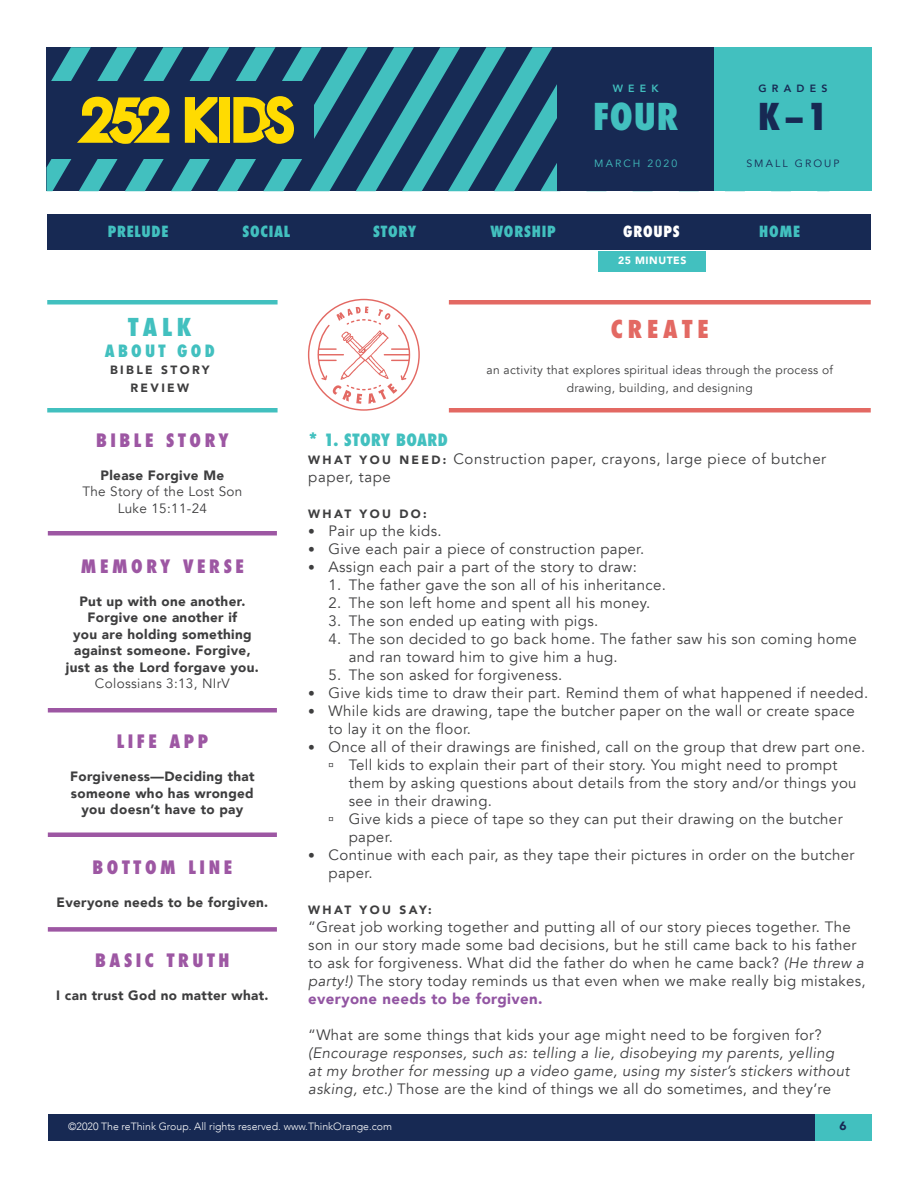
<style>
.page{position:relative;width:918px;height:1188px;background:#fff}
.page>*{position:absolute;margin:0;border:0;box-sizing:border-box;transform-origin:0 0}
.t1{font:800 condensed 36px "Futura";color:#42c0bf}
.t2{font:800 condensed 36px "Futura";color:#172953}
.t3{font:800 condensed 24px "Futura";letter-spacing:.2em;color:#e36963}
.t4{font:800 condensed 24px "Futura";color:#42c0bf}
.t5{font:800 condensed 18px "Futura";letter-spacing:.2em;color:#9d57a3}
.Paragraph_Style_1{font:800 condensed 16.5px "Futura";letter-spacing:.03em;color:#42c0bf}
.Paragraph_Style_1-2{font:800 condensed 16.5px "Futura";letter-spacing:.2em;color:#42c0bf}
.Paragraph_Style_1-3{font:15px/18px "Avenir";letter-spacing:.025em;color:#3e3e3f}
.Paragraph_Style_1-4{font:italic 15px/18px "Avenir";letter-spacing:.025em;color:#3e3e3f}
.t6{font:800 condensed 15px "Futura";letter-spacing:.05em;color:#42c0bf}
.t7{font:800 condensed 15px "Futura";letter-spacing:.05em;color:#fff}
.t8{font:900 13.5px/16.5px "Avenir";letter-spacing:.025em;color:#3e3e3f;text-align:center}
.t9{font:13.5px/16.5px "Avenir";letter-spacing:.025em;color:#3e3e3f;text-align:center}
.t10{font:12px/18px "Avenir";letter-spacing:.025em;color:#3e3e3f;text-align:center}
.Paragraph_Style_1-5{font:900 12px "Avenir";letter-spacing:.2em;color:#3e3e3f}
.t11{font:900 12px "Avenir";color:#172953}
.t12{font:300 10.5px "Avenir";color:#fff}
.t13{font:10.5px "Avenir";letter-spacing:.2em;color:#172953}
.t14{font:10.5px "Avenir";letter-spacing:.2em;color:#42c0bf}
.t15{font:900 10.5px "Avenir";letter-spacing:.05em;color:#fff}
.t16{font:800 10.5px "Avenir";letter-spacing:.5em;color:#172953}
.t17{font:800 10.5px "Avenir";color:#42c0bf}
.s1{font-weight:900;font-size:12px}
.s2{font-size:13.5px}
.s3{font-style:italic}
.s4{font-weight:900;color:#9255a2}
.s5{font-style:normal}
</style>
<div class="page">
<div style="left:714px;top:47px;width:158px;height:144px;background:#42c0bf"></div>
<svg style="left:46px;top:47px;width:668px;height:144px;background:#2f5767"></svg>
<div style="left:48px;top:832px;width:229px;height:5px;background:#9d57a3"></div>
<div style="left:48px;top:531px;width:229px;height:5px;background:#9d57a3"></div>
<hr style="left:48px;top:708px;width:229px;height:4px;background:#9d57a3">
<div style="left:48px;top:927px;width:229px;height:5px;background:#9d57a3"></div>
<hr style="left:449px;top:408px;width:422px;height:4px;background:#e36963">
<hr style="left:449px;top:300px;width:422px;height:4px;background:#e36963">
<div style="left:598px;top:251px;width:108px;height:20px;background:#42c0bf"></div>
<div style="left:48px;top:1114px;width:823px;height:28px;background:#172953"></div>
<div style="left:815px;top:1114px;width:57px;height:28px;background:#42c0bf"></div>
<div style="left:47px;top:214px;width:824px;height:36px;background:#172953"></div>
<hr style="left:47px;top:408px;width:231px;height:4px;background:#42c0bf">
<hr style="left:47px;top:300px;width:231px;height:4px;background:#42c0bf">
<svg style="left:308px;top:299px;width:112px;height:112px"></svg>
<p class="t17" style="left:613px;top:80px;width:48px">WEEK</p>
<p class="t16" style="left:758px;top:80px;width:71px">GRADES</p>
<h1 class="t1" style="left:593px;top:92px;width:87px">FOUR</h1>
<h1 class="t2" style="left:758px;top:92px;width:71px">K–1</h1>
<p class="t13" style="left:746px;top:157px;width:95px">SMALL GROUP</p>
<p class="t14" style="left:594px;top:157px;width:84px">MARCH 2020</p>
<p class="t6" style="left:108px;top:221px;width:62px">PRELUDE</p>
<p class="t6" style="left:243px;top:221px;width:49px">SOCIAL</p>
<p class="t6" style="left:373px;top:221px;width:45px">STORY</p>
<p class="t6" style="left:490px;top:221px;width:67px">WORSHIP</p>
<p class="t7" style="left:623px;top:221px;width:58px">GROUPS</p>
<p class="t6" style="left:759px;top:221px;width:42px">HOME</p>
<p class="t4" style="left:128px;top:311px;width:65px">TALK</p>
<p class="Paragraph_Style_1-2" style="left:105px;top:340px;width:112px">ABOUT GOD</p>
<p class="Paragraph_Style_1-5" style="left:110px;top:359px;width:101px">BIBLE STORY</p>
<p class="Paragraph_Style_1-5" style="left:130px;top:377px;width:60px">REVIEW</p>
<p class="t5" style="left:96px;top:428px;width:134px">BIBLE STORY</p>
<p class="t8" style="left:101px;top:467px;width:125px">Please Forgive Me</p>
<p class="t9" style="left:82px;top:484px;width:162px">The Story of the Lost Son<br>Luke 15:11-24</p>
<p class="t5" style="left:81px;top:554px;width:165px">MEMORY VERSE</p>
<p class="t8" style="left:66px;top:592px;width:195px">Put up with one another.<br>Forgive one another if<br>you are holding something against someone. Forgive, just as the Lord forgave you.</p>
<p class="t9" style="left:95px;top:675px;width:136px">Colossians 3:13, NIrV</p>
<p class="t5" style="left:117px;top:729px;width:93px">LIFE APP</p>
<p class="t8" style="left:70px;top:768px;width:186px">Forgiveness—Deciding that someone who has wronged you doesn’t have to pay</p>
<p class="t5" style="left:93px;top:855px;width:141px">BOTTOM LINE</p>
<p class="t8" style="left:57px;top:894px;width:213px">Everyone needs to be forgiven.</p>
<p class="t5" style="left:95px;top:948px;width:136px">BASIC TRUTH</p>
<p class="t8" style="left:56px;top:987px;width:214px">I can trust God no matter what.</p>
<p class="t15" style="left:618px;top:252px;width:70px">25 MINUTES</p>
<h2 class="t3" style="left:611px;top:312px;width:99px">CREATE</h2>
<p class="t10" style="left:487px;top:361px;width:348px">an activity that explores spiritual ideas through the process of drawing, building, and designing</p>
<p class="Paragraph_Style_1" style="left:308px;top:428px;width:141px">* 1. STORY BOARD</p>
<p class="Paragraph_Style_1-3" style="left:308px;top:450px;width:520px"><span class="s1">W H AT Y O U N E E D :</span> Construction paper, crayons, large piece of butcher paper, tape</p>
<p class="Paragraph_Style_1-5" style="left:308px;top:503px;width:120px">WHAT YOU DO:</p>
<p class="Paragraph_Style_1-3" style="left:308px;top:522px;width:135px"><span class="s2">•</span> Pair up the kids.</p>
<p class="Paragraph_Style_1-3" style="left:308px;top:540px;width:338px"><span class="s2">•</span> Give each pair a piece of construction paper.</p>
<p class="Paragraph_Style_1-3" style="left:308px;top:558px;width:330px"><span class="s2">•</span> Assign each pair a part of the story to draw:</p>
<p class="Paragraph_Style_1-3" style="left:329px;top:576px;width:339px">1. The father gave the son all of his inheritance.</p>
<p class="Paragraph_Style_1-3" style="left:329px;top:594px;width:323px">2. The son left home and spent all his money.</p>
<p class="Paragraph_Style_1-3" style="left:329px;top:612px;width:271px">3. The son ended up eating with pigs.</p>
<p class="Paragraph_Style_1-3" style="left:349px;top:630px;width:510px;text-indent:-20px">4. The son decided to go back home. The father saw his son coming home and ran toward him to give him a hug.</p>
<p class="Paragraph_Style_1-3" style="left:329px;top:666px;width:235px">5. The son asked for forgiveness.</p>
<p class="Paragraph_Style_1-3" style="left:308px;top:684px;width:562px"><span class="s2">•</span> Give kids time to draw their part. Remind them of what happened if needed.</p>
<p class="Paragraph_Style_1-3" style="left:329px;top:702px;width:528px;text-indent:-20px"><span class="s2">•</span> While kids are drawing, tape the butcher paper on the wall or create space to lay it on the floor.</p>
<p class="Paragraph_Style_1-3" style="left:308px;top:738px;width:559px"><span class="s2">•</span> Once all of their drawings are finished, call on the group that drew part one.</p>
<p class="Paragraph_Style_1-3" style="left:349px;top:756px;width:509px">Tell kids to explain their part of their story. You might need to prompt them by asking questions about details from the story and/or things you see in their drawing.</p>
<p class="Paragraph_Style_1-3" style="left:349px;top:810px;width:495px">Give kids a piece of tape so they can put their drawing on the butcher paper.</p>
<p class="Paragraph_Style_1-3" style="left:329px;top:846px;width:528px;text-indent:-20px"><span class="s2">•</span> Continue with each pair, as they tape their pictures in order on the butcher paper.</p>
<p class="Paragraph_Style_1-5" style="left:308px;top:899px;width:125px">WHAT YOU SAY:</p>
<p class="Paragraph_Style_1-3" style="left:308px;top:918px;width:559px">“Great job working together and putting all of our story pieces together. The son in our story made some bad decisions, but he still came back to his father to ask for forgiveness. What did the father do when he came back? <span class="s3">(He threw a party!)</span> The story today reminds us that even when we make really big mistakes, <span class="s4">everyone needs to be forgiven.</span></p>
<p class="Paragraph_Style_1-4" style="left:308px;top:1026px;width:543px"><span class="s5">“What are some things that kids your age might need to be forgiven for? </span>(Encourage responses, such as: telling a lie, disobeying my parents, yelling at my brother for messing up a video game, using my sister’s stickers without asking, etc.) <span class="s5">Those are the kind of things we all do sometimes, and they’re</span></p>
<p class="t12" style="left:68px;top:1120px;width:325px">©2020 The reThink Group. All rights reserved. www.ThinkOrange.com</p>
<p class="t11" style="left:840px;top:1115px;width:9px">6</p>
</div>
